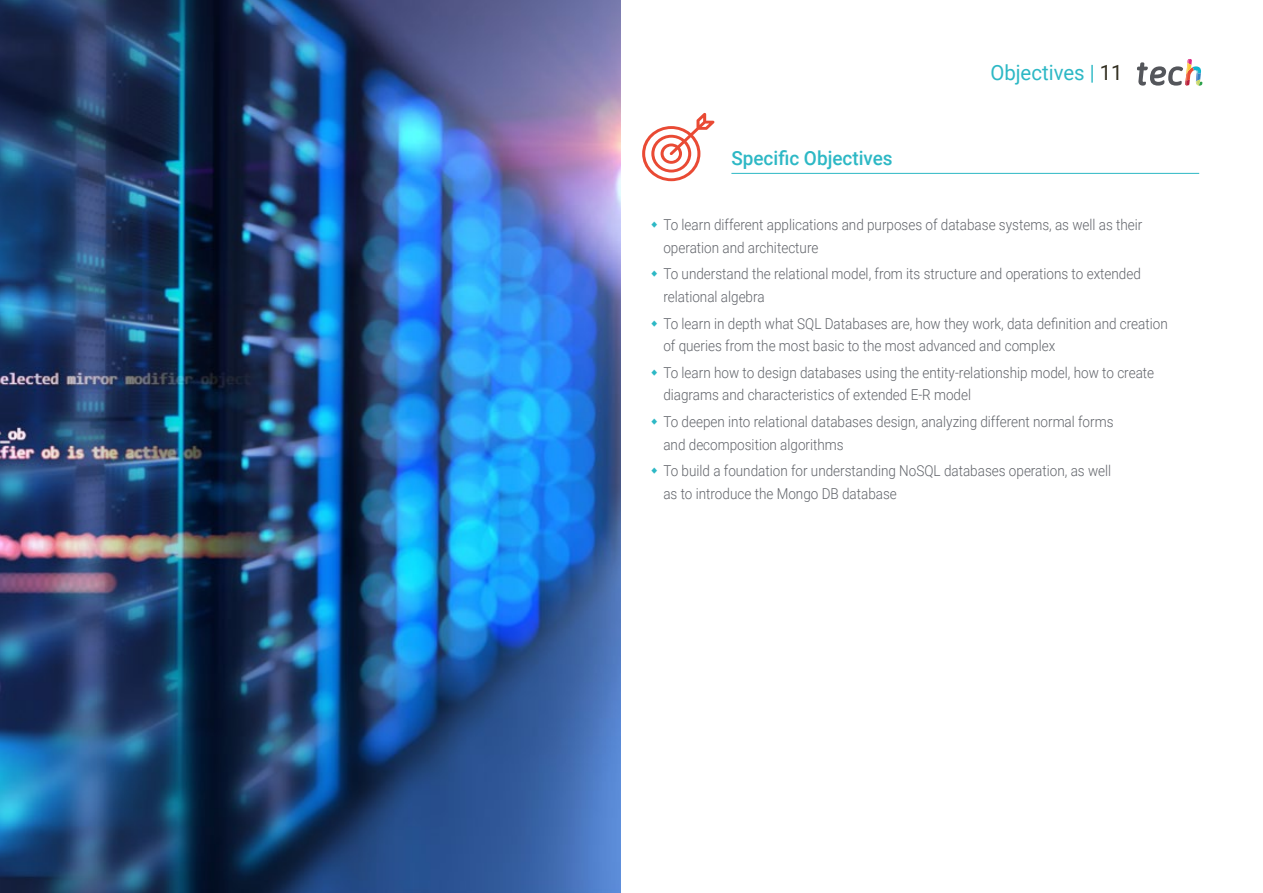
<style>
.page{position:relative;width:1263px;height:893px;background:#fff}
.page>*{position:absolute;margin:0;border:0;box-sizing:border-box;transform-origin:0 0}
.t1{font:21px "Roboto";color:#2db8c5}
.t2{font:500 19.5px "Roboto";color:#2db8c5}
.t3{font:300 15px/22.5px "Roboto";color:#61646a;scale:.9 1}
.s1{color:#312e20}
</style>
<div class="page">
<hr style="left:731px;top:173px;width:468px;height:1px;background:#2db8c5">
<svg style="left:642px;top:113px;width:72px;height:68px"></svg>
<img style="left:0;top:0;width:621px;height:893px">
<svg style="left:1137px;top:59px;width:65px;height:27px"></svg>
<h2 class="t2" style="left:731px;top:144px;width:163px">Specific Objectives</h2>
<h1 class="t1" style="left:990px;top:57px;width:134px">Objectives | <span class="s1">11</span></h1>
<p class="t3" style="left:663px;top:213px;width:534px">To learn different applications and purposes of database systems, as well as their operation and architecture</p>
<p class="t3" style="left:663px;top:262px;width:532px">To understand the relational model, from its structure and operations to extended relational algebra</p>
<p class="t3" style="left:663px;top:311px;width:562px">To learn in depth what SQL Databases are, how they work, data definition and creation of queries from the most basic to the most advanced and complex</p>
<p class="t3" style="left:663px;top:361px;width:547px">To learn how to design databases using the entity-relationship model, how to create diagrams and characteristics of extended E-R model</p>
<p class="t3" style="left:663px;top:410px;width:502px">To deepen into relational databases design, analyzing different normal forms and decomposition algorithms</p>
<p class="t3" style="left:663px;top:459px;width:499px">To build a foundation for understanding NoSQL databases operation, as well as to introduce the Mongo DB database</p>
</div>
